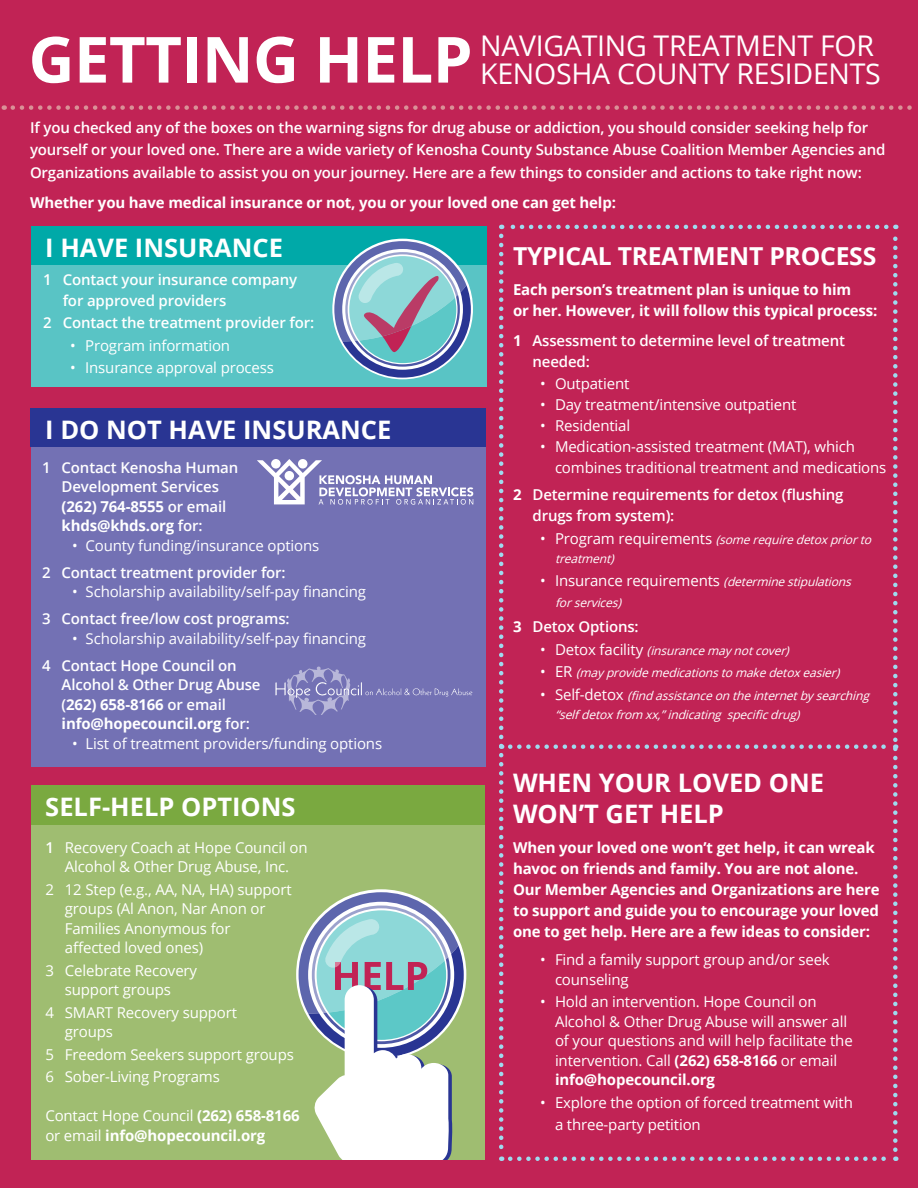
<style>
.page{position:relative;width:918px;height:1188px;background:#c12355}
.page>*{position:absolute;margin:0;border:0;box-sizing:border-box;transform-origin:0 0}
.t1{font:700 63.6px "Open Sans";letter-spacing:-.01em;color:#fff}
.t2{font:28.5px/28.5px "Open Sans";letter-spacing:-.01em;color:#fff}
.t3{font:700 25.5px/30.6px "Open Sans";color:#fff}
.t4{font:700 24.75px "Open Sans";letter-spacing:-.01em;color:#fff}
.t5{font:15px/19.5px "Open Sans";letter-spacing:-.01em;color:#fff}
.t6{font:600 15px/19.5px "Open Sans";letter-spacing:-.01em;color:#fff}
.t7{font:700 15px/21px "Open Sans";letter-spacing:-.01em;color:#fff}
.t8{font:italic 12px/19.5px "Open Sans";color:#fff}
.s1{font-weight:700}
.s2{font-style:normal;font-size:15px}
.s3{font-style:italic;font-size:12px}
.s4{font-weight:600}
.s5{font-weight:400}
</style>
<div class="page">
<svg style="left:13px;top:105px;width:899px;height:5px"></svg>
<div style="left:31px;top:226px;width:456px;height:161px;background:#59c4c5"></div>
<div style="left:31px;top:409px;width:454px;height:358px;background:#7371b4"></div>
<div style="left:31px;top:801px;width:454px;height:359px;background:#9fbd71"></div>
<div style="left:31px;top:226px;width:456px;height:39px;background:#00a9a8"></div>
<div style="left:31px;top:408px;width:455px;height:39px;background:#293593"></div>
<div style="left:31px;top:785px;width:454px;height:40px;background:#7aa940"></div>
<svg style="left:499px;top:225px;width:399px;height:936px"></svg>
<svg style="left:257px;top:459px;width:216px;height:46px"></svg>
<svg style="left:334px;top:241px;width:137px;height:137px"></svg>
<svg style="left:299px;top:892px;width:165px;height:268px"></svg>
<svg style="left:275px;top:667px;width:197px;height:48px"></svg>
<p class="t1" style="left:28px;top:15px;width:446px">GETTING HELP</p>
<p class="t2" style="left:480px;top:30px;width:402px">NAVIGATING TREATMENT FOR<br>KENOSHA COUNTY RESIDENTS</p>
<p class="t6" style="left:30px;top:116px;width:857px;line-height:22.5px">If you checked any of the boxes on the warning signs for drug abuse or addiction, you should consider seeking help for yourself or your loved one. There are a wide variety of Kenosha County Substance Abuse Coalition Member Agencies and<br>Organizations available to assist you on your journey. Here are a few things to consider and actions to take right now:</p>
<p class="t7" style="left:30px;top:192px;width:588px">Whether you have medical insurance or not, you or your loved one can get help:</p>
<p class="t4" style="left:513px;top:238px;width:365px">TYPICAL TREATMENT PROCESS</p>
<p class="t7" style="left:513px;top:279px;width:366px">Each person’s treatment plan is unique to him<br>or her. However, it will follow this typical process:</p>
<p class="t6" style="left:532px;top:330px;width:314px;line-height:21px;text-indent:-20px"><span class="s1">1</span> Assessment to determine level of treatment needed:</p>
<p class="t5" style="left:540px;top:374px;width:91px">• Outpatient</p>
<p class="t5" style="left:540px;top:395px;width:258px">• Day treatment/intensive outpatient</p>
<p class="t5" style="left:540px;top:416px;width:92px">• Residential</p>
<p class="t5" style="left:555px;top:436px;width:333px;line-height:21px;text-indent:-15px">• Medication-assisted treatment (MAT), which combines traditional treatment and medications</p>
<p class="t6" style="left:532px;top:484px;width:313px;line-height:21px;text-indent:-20px"><span class="s1">2</span> Determine requirements for detox (flushing drugs from system):</p>
<p class="t8" style="left:555px;top:529px;width:322px;text-indent:-15px"><span class="s2">• P r o g ra m r e q u i r e m e n t s</span> (somerequiredetoxpriorto treatment)</p>
<p class="t5" style="left:540px;top:570px;width:317px">• I n s u ra n c e re q u i re m e n ts <span class="s3">(determinestipulations</span></p>
<p class="t8" style="left:555px;top:592px;width:72px">forservices)</p>
<p class="t6" style="left:513px;top:617px;width:127px"><span class="s1">3</span> Detox Options:</p>
<p class="t8" style="left:540px;top:640px;width:254px"><span class="s2">• D e t o x fa c i l i t y</span> (insurancemay notcover)</p>
<p class="t8" style="left:540px;top:663px;width:305px"><span class="s2">• E R</span> (may providemedicationstomakedetoxeasier)</p>
<p class="t8" style="left:555px;top:685px;width:320px;text-indent:-15px"><span class="s2">• S e l f - d e t o x</span> (findassistanceontheinternetby searching “selfdetoxfrom xx,”indicating specificdrug)</p>
<p class="t3" style="left:45px;top:232px;width:239px">I HAVE INSURANCE</p>
<p class="t6" style="left:63px;top:268px;width:236px;line-height:21px;text-indent:-20px">1 Contact your insurance company for approved providers</p>
<p class="t6" style="left:43px;top:313px;width:273px">2 Contact the treatment provider for:</p>
<p class="t5" style="left:70px;top:335px;width:161px">• Program information</p>
<p class="t5" style="left:70px;top:358px;width:205px">• Insurance approval process</p>
<p class="t3" style="left:45px;top:414px;width:348px">I DO NOT HAVE INSURANCE</p>
<p class="t6" style="left:62px;top:457px;width:178px;text-indent:-20px">1 Contact Kenosha Human<br>Development Services <span class="s1">(262) 764-8555</span> or email <span class="s1">khds@khds.org</span> for:</p>
<p class="t5" style="left:72px;top:535px;width:249px">• County funding/insurance options</p>
<p class="t6" style="left:42px;top:562px;width:245px">2 Contact treatment provider for:</p>
<p class="t5" style="left:72px;top:582px;width:295px">• Scholarship availability/self-pay financing</p>
<p class="t6" style="left:42px;top:609px;width:249px">3 Contact free/low cost programs:</p>
<p class="t5" style="left:72px;top:628px;width:295px">• Scholarship availability/self-pay financing</p>
<p class="t6" style="left:62px;top:655px;width:200px;text-indent:-20px">4 Contact Hope Council on<br>Alcohol &amp; Other Drug Abuse (<span class="s1">262) 658-8166</span> or email <span class="s1">info@hopecouncil.org</span> for:</p>
<p class="t5" style="left:72px;top:733px;width:312px">• List of treatment providers/funding options</p>
<p class="t3" style="left:45px;top:791px;width:252px">SELF-HELP OPTIONS</p>
<p class="t5" style="left:45px;top:837px;width:264px;text-align:center"><span class="s4">1</span> Recovery Coach at Hope Council on<br>Alcohol &amp; Other Drug Abuse, Inc.</p>
<p class="t5" style="left:65px;top:879px;width:228px;text-indent:-20px">2 12 Step (e.g., AA, NA, HA) support groups (Al Anon, Nar Anon or<br>Families Anonymous for<br>affected loved ones)</p>
<p class="t5" style="left:45px;top:960px;width:153px;text-align:center">3 Celebrate Recovery support groups</p>
<p class="t5" style="left:65px;top:1002px;width:174px;text-indent:-20px">4 SMART Recovery support groups</p>
<p class="t5" style="left:45px;top:1044px;width:250px">5 Freedom Seekers support groups</p>
<p class="t5" style="left:45px;top:1067px;width:176px">6 Sober-Living Programs</p>
<p class="t7" style="left:45px;top:1106px;width:256px;line-height:19.5px"><span class="s5">Contact Hope Council</span> (262) 658-8166 <span class="s5">or email</span> info@hopecouncil.org</p>
<p class="t3" style="left:513px;top:767px;width:313px">WHEN YOUR LOVED ONE<br>WON’T GET HELP</p>
<p class="t7" style="left:513px;top:836px;width:368px">When your loved one won’t get help, it can wreak havoc on friends and family. You are not alone.<br>Our Member Agencies and Organizations are here to support and guide you to encourage your loved one to get help. Here are a few ideas to consider:</p>
<p class="t5" style="left:555px;top:949px;width:276px;text-indent:-15px">• Find a family support group and/or seek counseling</p>
<p class="t5" style="left:555px;top:991px;width:299px;text-indent:-15px">• Hold an intervention. Hope Council on Alcohol &amp; Other Drug Abuse will answer all of your questions and will help facilitate the intervention. Call <span class="s1">(262) 658-8166</span> or email <span class="s1">info@hopecouncil.org</span></p>
<p class="t5" style="left:555px;top:1090px;width:299px;line-height:22.5px;text-indent:-15px">• Explore the option of forced treatment with a three-party petition</p>
</div>
